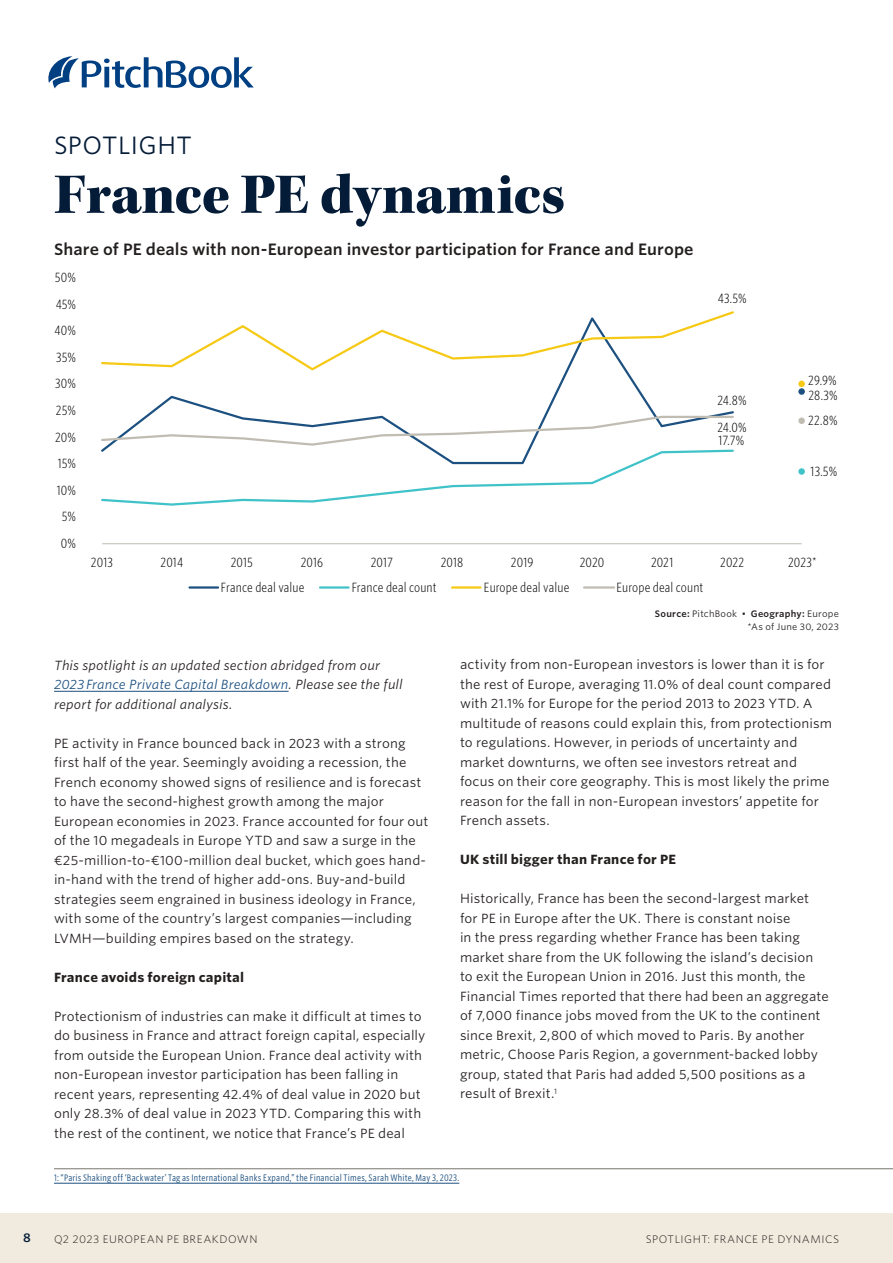
<style>
.page{position:relative;width:893px;height:1263px;background:#fff}
.page>*{position:absolute;margin:0;border:0;box-sizing:border-box;transform-origin:0 0}
.t1{font:58.5px "Kepler Std Black Subh";letter-spacing:-.005em;color:#051c38}
.t2{font:24px "Whitney S Sm";letter-spacing:.02em;color:#051c38}
.t3{font:600 15.75px "Whitney S Sm";letter-spacing:.005em;color:#241f1f}
.t4{font:12.75px/19.5px "Whitney S Sm";letter-spacing:.01em;color:#241f1f}
.t5{font:300 12.75px "Whitney Cond S Sm";letter-spacing:.005em;color:#000}
.t6{font:italic 12.75px/19.5px "Whitney S Sm";letter-spacing:.01em;color:#241f1f}
.t7{font:700 12.75px "Whitney S Sm";letter-spacing:.015em;color:#241f1f}
.t8{font:600 12px "Whitney S Sm";color:#051c38}
.t9{font:300 10.5px "Whitney S Sm";letter-spacing:.045em;color:#241f1f}
.t10{font:9px "Whitney Cond S Sm";letter-spacing:.02em;color:#1d5080}
.t11{font:9px/13.5px "Whitney S Sm";letter-spacing:.03em;color:#241f1f;text-align:right}
.s1{font-weight:600}
.s2{color:#1d5080}
</style>
<div class="page">
<div style="left:0;top:1213px;width:893px;height:50px;background:#f0ebde"></div>
<svg style="left:48px;top:56px;width:206px;height:32px"></svg>
<hr style="left:54px;top:691px;width:235px;height:1px;background:#1d5080">
<hr style="left:102px;top:543px;width:700px;height:1px;background:#c0bcb2">
<svg style="left:146px;top:372px;width:588px;height:43px"></svg>
<div style="left:798px;top:388px;width:7px;height:7px;background:#1c5080;border-radius:50%"></div>
<div style="left:798px;top:468px;width:7px;height:7px;background:#40c2c9;border-radius:50%"></div>
<svg style="left:101px;top:311px;width:633px;height:61px"></svg>
<div style="left:798px;top:381px;width:7px;height:6px;background:#f5c914;border-radius:50%"></div>
<svg style="left:101px;top:415px;width:633px;height:91px"></svg>
<div style="left:798px;top:417px;width:7px;height:7px;background:#c0bcb2;border-radius:50%"></div>
<hr style="left:190px;top:586px;width:28px;height:3px;background:#1c5080">
<hr style="left:320px;top:586px;width:29px;height:3px;background:#40c2c9">
<hr style="left:452px;top:586px;width:29px;height:3px;background:#f5c914">
<hr style="left:584px;top:586px;width:30px;height:3px;background:#c0bcb2">
<hr style="left:54px;top:1168px;width:839px;height:1px;background:#78766f">
<hr style="left:54px;top:1183px;width:405px;height:1px;background:#1d5080">
<h2 class="t2" style="left:54px;top:129px;width:139px">SPOTLIGHT</h2>
<h1 class="t1" style="left:54px;top:161px;width:513px">France PE dynamics</h1>
<p class="t3" style="left:54px;top:239px;width:641px">Share of PE deals with non-European investor participation for France and Europe</p>
<p class="t5" style="left:55px;top:269px;width:23px">50%</p>
<p class="t5" style="left:56px;top:296px;width:22px">45%</p>
<p class="t5" style="left:54px;top:323px;width:23px">40%</p>
<p class="t5" style="left:56px;top:349px;width:21px">35%</p>
<p class="t5" style="left:55px;top:375px;width:22px">30%</p>
<p class="t5" style="left:56px;top:402px;width:22px">25%</p>
<p class="t5" style="left:55px;top:429px;width:23px">20%</p>
<p class="t5" style="left:58px;top:455px;width:20px">15%</p>
<p class="t5" style="left:57px;top:482px;width:21px">10%</p>
<p class="t5" style="left:62px;top:509px;width:16px">5%</p>
<p class="t5" style="left:61px;top:535px;width:17px">0%</p>
<p class="t5" style="left:718px;top:290px;width:30px">43.5%</p>
<p class="t5" style="left:808px;top:372px;width:30px">29.9%</p>
<p class="t5" style="left:717px;top:392px;width:31px">24.8%</p>
<p class="t5" style="left:808px;top:387px;width:31px">28.3%</p>
<p class="t5" style="left:718px;top:432px;width:27px">17.7%</p>
<p class="t5" style="left:811px;top:463px;width:28px">13.5%</p>
<p class="t5" style="left:808px;top:412px;width:31px">22.8%</p>
<p class="t5" style="left:717px;top:419px;width:31px">24.0%</p>
<p class="t5" style="left:91px;top:554px;width:23px">2013</p>
<p class="t5" style="left:161px;top:554px;width:24px">2014</p>
<p class="t5" style="left:231px;top:554px;width:24px">2015</p>
<p class="t5" style="left:301px;top:554px;width:24px">2016</p>
<p class="t5" style="left:371px;top:554px;width:24px">2017</p>
<p class="t5" style="left:441px;top:554px;width:24px">2018</p>
<p class="t5" style="left:511px;top:554px;width:24px">2019</p>
<p class="t5" style="left:580px;top:554px;width:26px">2020</p>
<p class="t5" style="left:651px;top:554px;width:24px">2021</p>
<p class="t5" style="left:720px;top:554px;width:26px">2022</p>
<p class="t5" style="left:788px;top:554px;width:30px">2023*</p>
<p class="t5" style="left:221px;top:579px;width:85px">France deal value</p>
<p class="t5" style="left:352px;top:579px;width:86px">France deal count</p>
<p class="t5" style="left:484px;top:579px;width:87px">Europe deal value</p>
<p class="t5" style="left:617px;top:579px;width:88px">Europe deal count</p>
<p class="t11" style="left:655px;top:606px;width:186px"><span class="s1">Source:</span> PitchBook • <span class="s1">Geography:</span> Europe *As of June 30, 2023</p>
<p class="t6" style="left:54px;top:655px;width:350px">This spotlight is an updated section abridged from our<br><span class="s2">2023 France Private Capital Breakdown</span>. Please see the full report for additional analysis.</p>
<p class="t4" style="left:54px;top:733px;width:376px">PE activity in France bounced back in 2023 with a strong first half of the year. Seemingly avoiding a recession, the French economy showed signs of resilience and is forecast to have the second-highest growth among the major European economies in 2023. France accounted for four out of the 10 megadeals in Europe YTD and saw a surge in the €25-million-to-€100-million deal bucket, which goes hand&shy;in-hand with the trend of higher add-ons. Buy-and-build strategies seem engrained in business ideology in France, with some of the country’s largest companies—including LVMH—building empires based on the strategy.</p>
<p class="t7" style="left:54px;top:968px;width:192px">France avoids foreign capital</p>
<p class="t4" style="left:54px;top:1006px;width:373px">Protectionism of industries can make it difficult at times to do business in France and attract foreign capital, especially from outside the European Union. France deal activity with non-European investor participation has been falling in recent years, representing 42.4% of deal value in 2020 but only 28.3% of deal value in 2023 YTD. Comparing this with the rest of the continent, we notice that France’s PE deal</p>
<p class="t4" style="left:460px;top:655px;width:374px">activity from non-European investors is lower than it is for the rest of Europe, averaging 11.0% of deal count compared with 21.1% for Europe for the period 2013 to 2023 YTD. A multitude of reasons could explain this, from protectionism to regulations. However, in periods of uncertainty and market downturns, we often see investors retreat and focus on their core geography. This is most likely the prime reason for the fall in non-European investors’ appetite for French assets.</p>
<p class="t7" style="left:460px;top:851px;width:218px">UK still bigger than France for PE</p>
<p class="t4" style="left:460px;top:889px;width:370px">Historically, France has been the second-largest market for PE in Europe after the UK. There is constant noise<br>in the press regarding whether France has been taking market share from the UK following the island’s decision to exit the European Union in 2016. Just this month, the Financial Times reported that there had been an aggregate of 7,000 finance jobs moved from the UK to the continent since Brexit, 2,800 of which moved to Paris. By another metric, Choose Paris Region, a government-backed lobby group, stated that Paris had added 5,500 positions as a result of Brexit.<sup>1</sup></p>
<p class="t10" style="left:54px;top:1172px;width:407px">1: “Paris Shaking off ‘Backwater’ Tag as International Banks Expand,” the Financial Times, Sarah White, May 3, 2023.</p>
<p class="t8" style="left:23px;top:1229px;width:9px">8</p>
<p class="t9" style="left:54px;top:1232px;width:205px">Q2 2023 EUROPEAN PE BREAKDOWN</p>
<p class="t9" style="left:646px;top:1232px;width:195px">SPOTLIGHT: FRANCE PE DYNAMICS</p>
</div>
